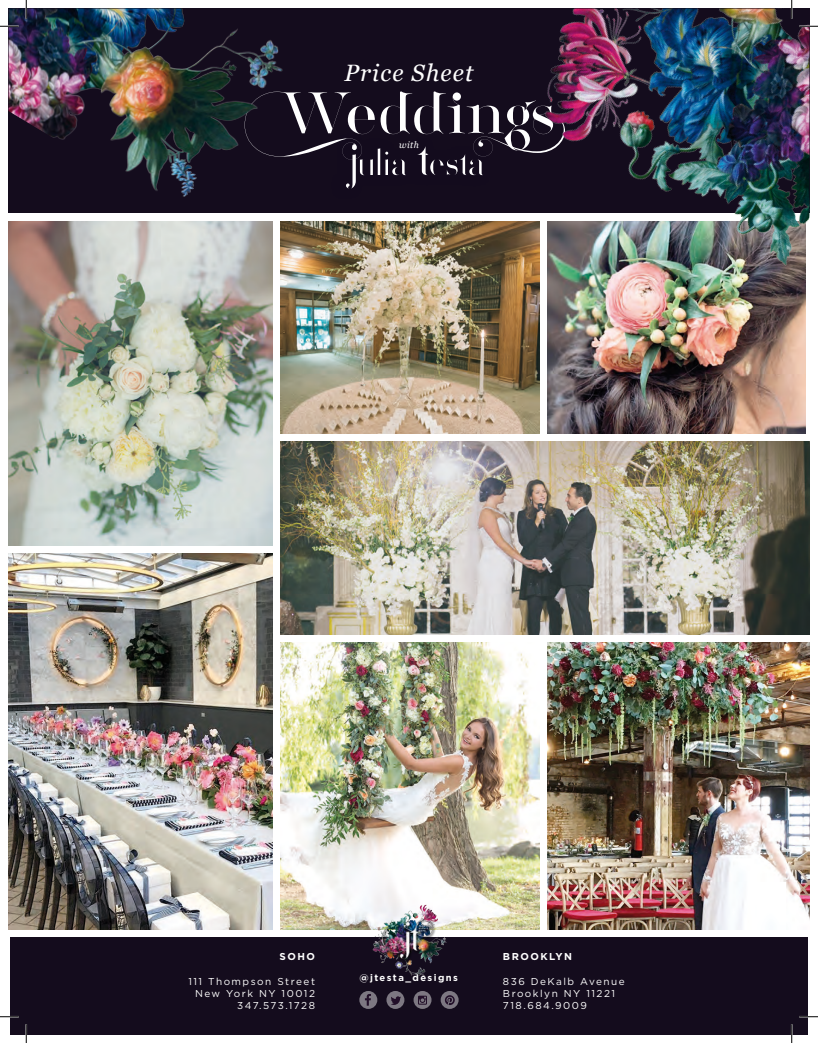
<style>
.page{position:relative;width:818px;height:1043px;background:#fff}
.page>*{position:absolute;margin:0;border:0;box-sizing:border-box;transform-origin:0 0}
.t1{font:italic 23.62px "Georgia";letter-spacing:.05em;color:#fff}
.t2{font:10px "Gotham";letter-spacing:.15em;color:#fff}
.t3{font:700 10px "Gotham";letter-spacing:.15em;color:#fff}
.t4{font:700 9.5px "Gotham";letter-spacing:.15em;color:#fff}
.t5{font:italic 9.12px "Georgia";color:#fff}
</style>
<div class="page">
<div style="left:9px;top:9px;width:800px;height:204px;background:#140c1d"></div>
<div style="left:10px;top:937px;width:797px;height:97px;background:#140c1d"></div>
<img style="left:547px;top:642px;width:262px;height:287px">
<svg style="left:440px;top:990px;width:18px;height:18px"></svg>
<svg style="left:413px;top:990px;width:18px;height:18px"></svg>
<svg style="left:386px;top:990px;width:18px;height:18px"></svg>
<svg style="left:359px;top:990px;width:18px;height:18px"></svg>
<svg style="left:418px;top:995px;width:9px;height:9px"></svg>
<svg style="left:445px;top:995px;width:10px;height:10px"></svg>
<svg style="left:365px;top:993px;width:6px;height:12px"></svg>
<svg style="left:390px;top:996px;width:11px;height:8px"></svg>
<img style="left:280px;top:642px;width:259px;height:287px">
<img style="left:9px;top:222px;width:263px;height:323px">
<img style="left:547px;top:410px;width:258px;height:24px">
<img style="left:280px;top:222px;width:259px;height:212px">
<img style="left:9px;top:553px;width:263px;height:376px">
<img style="left:350px;top:888px;width:118px;height:88px">
<img style="left:280px;top:441px;width:529px;height:193px">
<svg style="left:335px;top:91px;width:73px;height:97px"></svg>
<img style="left:9px;top:9px;width:326px;height:188px">
<img style="left:408px;top:9px;width:401px;height:401px">
<svg style="left:0;top:25px;width:19px;height:2px"></svg>
<svg style="left:799px;top:25px;width:19px;height:2px"></svg>
<svg style="left:0;top:1015px;width:19px;height:2px"></svg>
<svg style="left:799px;top:1015px;width:19px;height:2px"></svg>
<svg style="left:25px;top:0;width:2px;height:19px"></svg>
<svg style="left:25px;top:1024px;width:2px;height:18px"></svg>
<svg style="left:790px;top:0;width:2px;height:19px"></svg>
<svg style="left:790px;top:1024px;width:2px;height:18px"></svg>
<p class="t1" style="left:344px;top:55px;width:130px">Price Sheet</p>
<p class="t5" style="left:399px;top:138px;width:21px">with</p>
<p class="t3" style="left:279px;top:950px;width:37px">SOHO</p>
<p class="t2" style="left:188px;top:975px;width:128px">111 Thompson Street</p>
<p class="t2" style="left:195px;top:987px;width:121px">New York NY 10012</p>
<p class="t2" style="left:237px;top:999px;width:79px">347.573.1728</p>
<p class="t4" style="left:359px;top:972px;width:100px">@jtesta_designs</p>
<p class="t3" style="left:503px;top:950px;width:71px">BROOKLYN</p>
<p class="t2" style="left:503px;top:975px;width:123px">836 DeKalb Avenue</p>
<p class="t2" style="left:503px;top:987px;width:114px">Brooklyn NY 11221</p>
<p class="t2" style="left:503px;top:999px;width:86px">718.684.9009</p>
</div>
